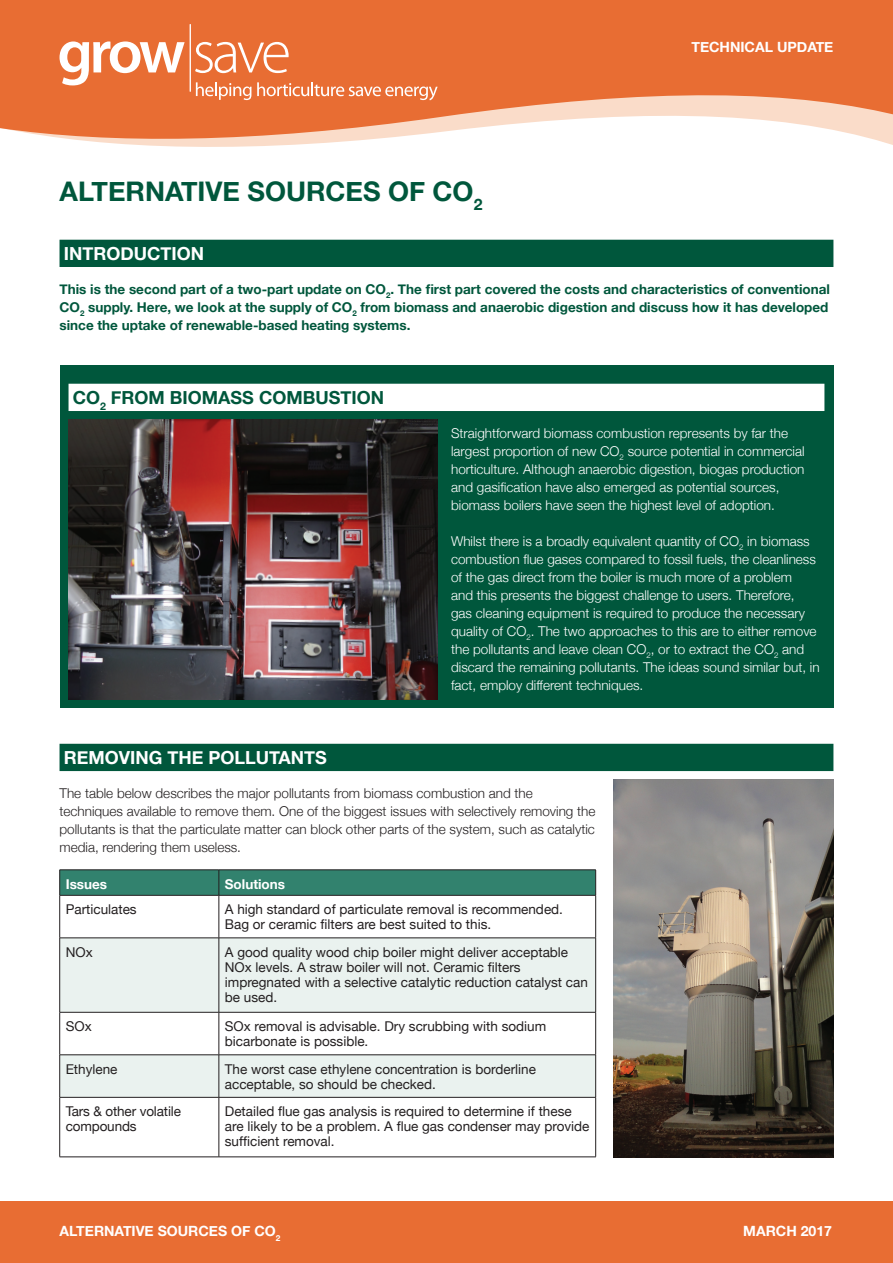
<style>
.page{position:relative;width:893px;height:1263px;background:#fff}
.page>*{position:absolute;margin:0;border:0;box-sizing:border-box;transform-origin:0 0}
.t1{font:700 27px "Helvetica Neue";color:#00573c}
.t2{font:700 18px "Helvetica Neue";color:#fff}
.t3{font:700 18px "Helvetica Neue";color:#00573c}
.t4{font:700 14.1px "Helvetica Neue";color:#fff}
.t5{font:300 13.5px/18px "Helvetica Neue";color:#fff}
.t6{font:13.5px/15px "Helvetica Neue";color:#231f20}
.t7{font:300 13.5px/18px "Helvetica Neue";color:#231f20}
.t8{font:700 13.5px/18px "Helvetica Neue";color:#00573c;text-align:justify}
.t9{font:700 13.5px "Helvetica Neue";color:#fff}
</style>
<div class="page">
<div style="left:60px;top:366px;width:773px;height:342px;background:#00573c"></div>
<div style="left:69px;top:384px;width:755px;height:27px;background:#fff"></div>
<svg style="left:0;top:0;width:893px;height:144px;background:#ec8757"></svg>
<svg style="left:60px;top:41px;width:125px;height:44px"></svg>
<svg style="left:195px;top:42px;width:94px;height:31px"></svg>
<hr style="left:190px;top:24px;width:1px;height:68px;background:#fff">
<svg style="left:196px;top:82px;width:242px;height:18px;background:#ed8d60"></svg>
<div style="left:60px;top:240px;width:773px;height:27px;background:#00573c"></div>
<img style="left:68px;top:420px;width:369px;height:279px">
<div style="left:0;top:1201px;width:893px;height:62px;background:#e86d33"></div>
<svg style="left:60px;top:938px;width:535px;height:159px;fill:#eaf2ef"></svg>
<hr style="left:60px;top:869px;width:159px;height:1px;background:#231f20">
<hr style="left:219px;top:869px;width:377px;height:1px;background:#231f20">
<svg style="left:59px;top:870px;width:537px;height:25px;background:#317f6b"></svg>
<hr style="left:60px;top:895px;width:159px;height:1px;background:#231f20">
<hr style="left:59px;top:895px;width:1px;height:43px;background:#231f20">
<hr style="left:219px;top:895px;width:377px;height:1px;background:#231f20">
<hr style="left:219px;top:895px;width:1px;height:43px;background:#231f20">
<hr style="left:595px;top:895px;width:1px;height:43px;background:#231f20">
<hr style="left:60px;top:937px;width:159px;height:1px;background:#231f20">
<hr style="left:59px;top:938px;width:1px;height:74px;background:#231f20">
<hr style="left:219px;top:937px;width:377px;height:1px;background:#231f20">
<hr style="left:219px;top:938px;width:1px;height:74px;background:#231f20">
<hr style="left:595px;top:938px;width:1px;height:74px;background:#231f20">
<hr style="left:60px;top:1012px;width:159px;height:1px;background:#231f20">
<hr style="left:59px;top:1012px;width:1px;height:42px;background:#231f20">
<hr style="left:219px;top:1012px;width:377px;height:1px;background:#231f20">
<hr style="left:219px;top:1012px;width:1px;height:42px;background:#231f20">
<hr style="left:595px;top:1012px;width:1px;height:42px;background:#231f20">
<hr style="left:60px;top:1054px;width:159px;height:1px;background:#231f20">
<hr style="left:59px;top:1055px;width:1px;height:42px;background:#231f20">
<hr style="left:219px;top:1054px;width:377px;height:1px;background:#231f20">
<hr style="left:219px;top:1055px;width:1px;height:42px;background:#231f20">
<hr style="left:595px;top:1055px;width:1px;height:42px;background:#231f20">
<hr style="left:60px;top:1097px;width:159px;height:1px;background:#231f20">
<hr style="left:59px;top:1097px;width:1px;height:60px;background:#231f20">
<hr style="left:219px;top:1097px;width:377px;height:1px;background:#231f20">
<hr style="left:219px;top:1097px;width:1px;height:60px;background:#231f20">
<hr style="left:595px;top:1097px;width:1px;height:60px;background:#231f20">
<hr style="left:60px;top:1156px;width:159px;height:1px;background:#231f20">
<hr style="left:219px;top:1156px;width:377px;height:1px;background:#231f20">
<div style="left:60px;top:744px;width:773px;height:27px;background:#00573c"></div>
<img style="left:614px;top:780px;width:219px;height:377px">
<h1 class="t1" style="left:60px;top:175px;width:424px">Alternative sources of CO<sub>2</sub></h1>
<p class="t4" style="left:691px;top:38px;width:11px">Tech</p>
<p class="t4" style="left:730px;top:38px;width:105px">nical UPDATE</p>
<h2 class="t2" style="left:64px;top:242px;width:142px">Introduction</h2>
<p class="t8" style="left:60px;top:279px;width:772px">This is the second part of a two-part update on CO<sub>2</sub>. The first part covered the costs and characteristics of conventional CO<sub>2</sub> supply. Here, we look at the supply of CO<sub>2</sub> from biomass and anaerobic digestion and discuss how it has developed since the uptake of renewable-based heating systems.</p>
<h2 class="t3" style="left:73px;top:386px;width:313px">CO<sub>2</sub> from Biomass Combustion</h2>
<p class="t5" style="left:451px;top:423px;width:355px">Straightforward biomass combustion represents by far the largest proportion of new CO<sub>2</sub> source potential in commercial horticulture. Although anaerobic digestion, biogas production and gasification have also emerged as potential sources, biomass boilers have seen the highest level of adoption.</p>
<p class="t5" style="left:451px;top:531px;width:370px">Whilst there is a broadly equivalent quantity of CO<sub>2</sub> in biomass combustion flue gases compared to fossil fuels, the cleanliness of the gas direct from the boiler is much more of a problem<br>and this presents the biggest challenge to users. Therefore,<br>gas cleaning equipment is required to produce the necessary quality of CO<sub>2</sub>. The two approaches to this are to either remove the pollutants and leave clean CO<sub>2</sub>, or to extract the CO<sub>2</sub> and discard the remaining pollutants. The ideas sound similar but, in fact, employ different techniques.</p>
<h2 class="t2" style="left:64px;top:746px;width:158px">Removing the poll</h2>
<h2 class="t2" style="left:256px;top:746px;width:73px">utants</h2>
<p class="t7" style="left:60px;top:783px;width:537px">The table below describes the major pollutants from biomass combustion and the techniques available to remove them. One of the biggest issues with selectively removing the pollutants is that the particulate matter can block other parts of the system, such as catalytic media, rendering them useless.</p>
<p class="t9" style="left:66px;top:876px;width:43px">Issues</p>
<p class="t9" style="left:225px;top:876px;width:62px">Solutions</p>
<p class="t6" style="left:66px;top:902px;width:72px">Particulates</p>
<p class="t6" style="left:225px;top:902px;width:340px">A high standard of particulate removal is recommended.<br>Bag or ceramic filters are best suited to this.</p>
<p class="t6" style="left:66px;top:944px;width:29px">NOx</p>
<p class="t6" style="left:225px;top:944px;width:365px">A good quality wood chip boiler might deliver acceptable NOx levels. A straw boiler will not. Ceramic filters impregnated with a selective catalytic reduction catalyst can be used.</p>
<p class="t6" style="left:66px;top:1019px;width:28px">SOx</p>
<p class="t6" style="left:225px;top:1019px;width:323px">SOx removal is advisable. Dry scrubbing with sodium bicarbonate is possible.</p>
<p class="t6" style="left:66px;top:1061px;width:53px">Ethylene</p>
<p class="t6" style="left:225px;top:1061px;width:313px">The worst case ethylene concentration is borderline acceptable, so should be checked.</p>
<p class="t6" style="left:66px;top:1104px;width:117px">Tars &amp; other volatile compounds</p>
<p class="t6" style="left:225px;top:1104px;width:366px">Detailed flue gas analysis is required to determine if these are likely to be a problem. A flue gas condenser may provide sufficient removal.</p>
<p class="t4" style="left:60px;top:1222px;width:222px">Alternative sources of CO<sub>2</sub></p>
<p class="t4" style="left:743px;top:1222px;width:9px">MAR</p>
<p class="t4" style="left:776px;top:1222px;width:58px">CH 2017</p>
</div>
